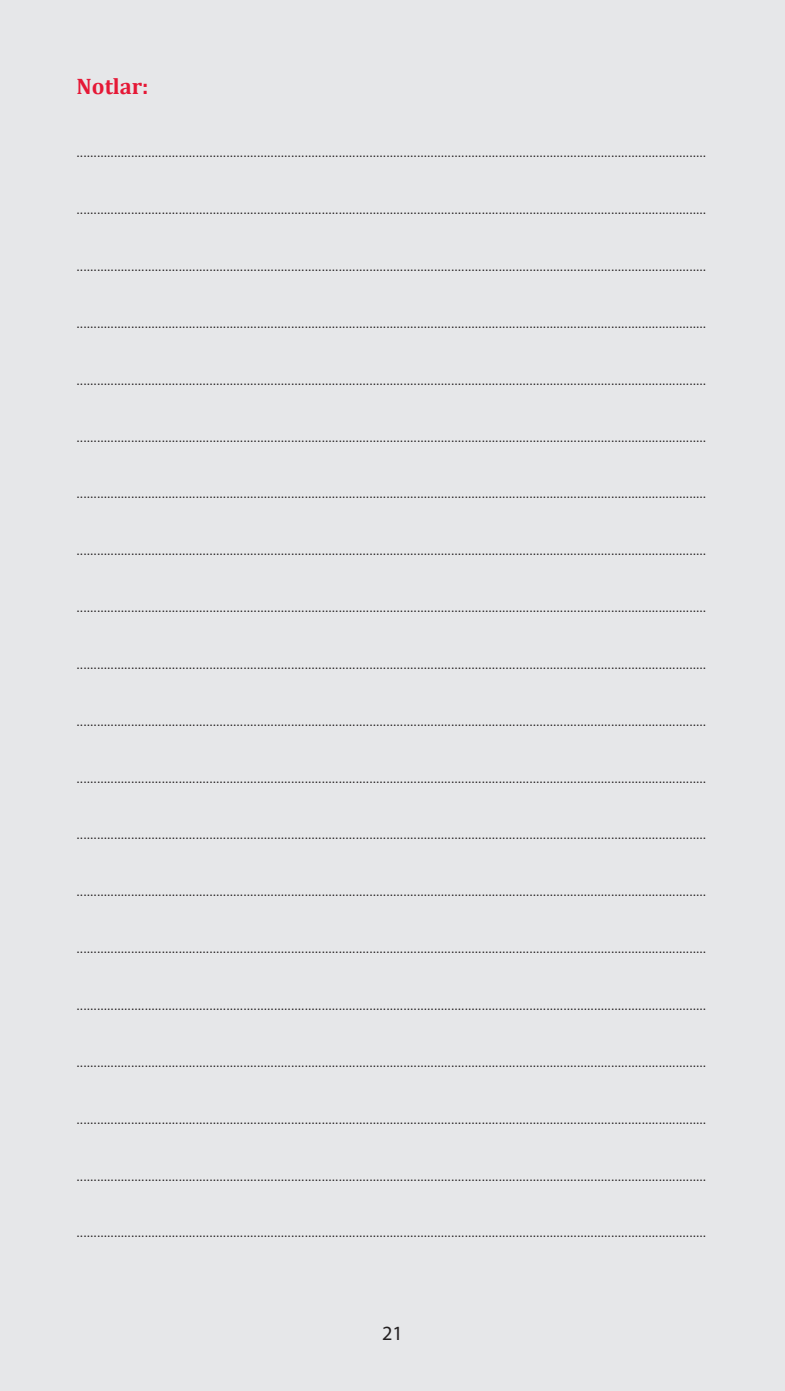
<style>
.page{position:relative;width:785px;height:1391px;background:#fff}
.page>*{position:absolute;margin:0;border:0;box-sizing:border-box;transform-origin:0 0}
.t1{font:700 22.5px "Cambria";color:#e51836}
.t2{font:20.25px "Myriad Pro";color:#231f20}
.t3{font:13.5px "Calibri";color:#231f20}
</style>
<div class="page">
<div style="left:0;top:0;width:784px;height:1390px;background:#e6e7e9"></div>
<h1 class="t1" style="left:77px;top:70px;width:73px">Notlar:</h1>
<p class="t3" style="left:77px;top:143px;width:631px">.........................................................................................................................................................................................</p>
<p class="t3" style="left:77px;top:200px;width:631px">.........................................................................................................................................................................................</p>
<p class="t3" style="left:77px;top:257px;width:631px">.........................................................................................................................................................................................</p>
<p class="t3" style="left:77px;top:314px;width:631px">.........................................................................................................................................................................................</p>
<p class="t3" style="left:77px;top:371px;width:631px">.........................................................................................................................................................................................</p>
<p class="t3" style="left:77px;top:427px;width:631px">.........................................................................................................................................................................................</p>
<p class="t3" style="left:77px;top:484px;width:631px">.........................................................................................................................................................................................</p>
<p class="t3" style="left:77px;top:541px;width:631px">.........................................................................................................................................................................................</p>
<p class="t3" style="left:77px;top:598px;width:631px">.........................................................................................................................................................................................</p>
<p class="t3" style="left:77px;top:655px;width:631px">.........................................................................................................................................................................................</p>
<p class="t3" style="left:77px;top:712px;width:631px">.........................................................................................................................................................................................</p>
<p class="t3" style="left:77px;top:768px;width:631px">.........................................................................................................................................................................................</p>
<p class="t3" style="left:77px;top:825px;width:631px">.........................................................................................................................................................................................</p>
<p class="t3" style="left:77px;top:882px;width:631px">.........................................................................................................................................................................................</p>
<p class="t3" style="left:77px;top:939px;width:631px">.........................................................................................................................................................................................</p>
<p class="t3" style="left:77px;top:996px;width:631px">.........................................................................................................................................................................................</p>
<p class="t3" style="left:77px;top:1053px;width:631px">.........................................................................................................................................................................................</p>
<p class="t3" style="left:77px;top:1109px;width:631px">.........................................................................................................................................................................................</p>
<p class="t3" style="left:77px;top:1166px;width:631px">.........................................................................................................................................................................................</p>
<p class="t3" style="left:77px;top:1223px;width:631px">.........................................................................................................................................................................................</p>
<h2 class="t2" style="left:382px;top:1320px;width:22px">21</h2>
</div>
